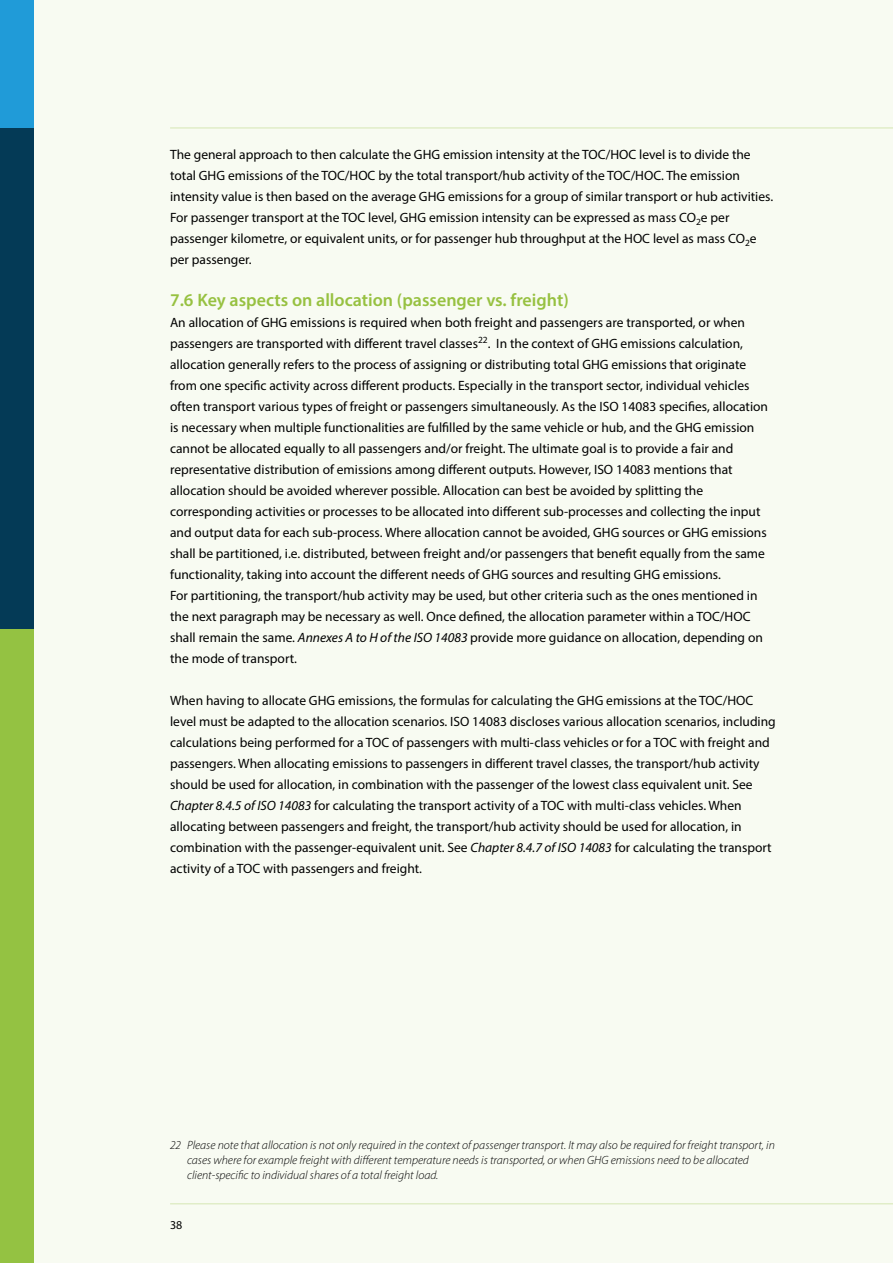
<style>
.page{position:relative;width:893px;height:1263px;background:#fff}
.page>*{position:absolute;margin:0;border:0;box-sizing:border-box;transform-origin:0 0}
.t1{font:600 18px "Myriad Pro";color:#97c141}
.t2{font:13.5px/21px "Myriad Pro";color:#000}
.t3{font:italic 300 12px/15px "Myriad Pro";color:#000}
.t4{font:12px "Myriad Pro";color:#000}
.s1{font-style:italic}
</style>
<div class="page">
<div style="left:34px;top:0;width:859px;height:1263px;background:#f8fbf2"></div>
<hr style="left:170px;top:1203px;width:723px;height:1px;background:#d5e6b3">
<div style="left:0;top:128px;width:34px;height:501px;background:#043a56"></div>
<div style="left:0;top:629px;width:34px;height:634px;background:#94c242"></div>
<div style="left:0;top:0;width:34px;height:128px;background:#209bd8"></div>
<hr style="left:170px;top:128px;width:723px;height:1px;background:#d5e6b3">
<p class="t2" style="left:170px;top:144px;width:605px">The general approach to then calculate the GHG emission intensity at the TOC/HOC level is to divide the total GHG emissions of the TOC/HOC by the total transport/hub activity of the TOC/HOC. The emission intensity value is then based on the average GHG emissions for a group of similar transport or hub activities.<br>For passenger transport at the TOC level, GHG emission intensity can be expressed as mass CO<sub>2</sub>e per passenger kilometre, or equivalent units, or for passenger hub throughput at the HOC level as mass CO<sub>2</sub>e per passenger.</p>
<h1 class="t1" style="left:170px;top:288px;width:400px">7.6 Key aspects on allocation (passenger vs. freight)</h1>
<p class="t2" style="left:170px;top:312px;width:599px">An allocation of GHG emissions is required when both freight and passengers are transported, or when passengers are transported with different travel classes<sup>22</sup>. In the context of GHG emissions calculation, allocation generally refers to the process of assigning or distributing total GHG emissions that originate from one specific activity across different products. Especially in the transport sector, individual vehicles often transport various types of freight or passengers simultaneously. As the ISO 14083 specifies, allocation is necessary when multiple functionalities are fulfilled by the same vehicle or hub, and the GHG emission cannot be allocated equally to all passengers and/or freight. The ultimate goal is to provide a fair and representative distribution of emissions among different outputs. However, ISO 14083 mentions that allocation should be avoided wherever possible. Allocation can best be avoided by splitting the corresponding activities or processes to be allocated into different sub-processes and collecting the input and output data for each sub-process. Where allocation cannot be avoided, GHG sources or GHG emissions shall be partitioned, i.e. distributed, between freight and/or passengers that benefit equally from the same functionality, taking into account the different needs of GHG sources and resulting GHG emissions.<br>For partitioning, the transport/hub activity may be used, but other criteria such as the ones mentioned in the next paragraph may be necessary as well. Once defined, the allocation parameter within a TOC/HOC shall remain the same. <span class="s1">Annexes A to H of the ISO 14083</span> provide more guidance on allocation, depending on the mode of transport.</p>
<p class="t2" style="left:170px;top:690px;width:607px">When having to allocate GHG emissions, the formulas for calculating the GHG emissions at the TOC/HOC level must be adapted to the allocation scenarios. ISO 14083 discloses various allocation scenarios, including calculations being performed for a TOC of passengers with multi-class vehicles or for a TOC with freight and passengers. When allocating emissions to passengers in different travel classes, the transport/hub activity should be used for allocation, in combination with the passenger of the lowest class equivalent unit. See <span class="s1">Chapter 8.4.5 of ISO 14083</span> for calculating the transport activity of a TOC with multi-class vehicles. When allocating between passengers and freight, the transport/hub activity should be used for allocation, in combination with the passenger-equivalent unit. See <span class="s1">Chapter 8.4.7 of ISO 14083</span> for calculating the transport activity of a TOC with passengers and freight.</p>
<p class="t3" style="left:187px;top:1137px;width:589px;text-indent:-17px">22 Please note that allocation is not only required in the context of passenger transport. It may also be required for freight transport, in cases where for example freight with different temperature needs is transported, or when GHG emissions need to be allocated client-specific to individual shares of a total freight load.</p>
<p class="t4" style="left:170px;top:1218px;width:14px">38</p>
</div>
